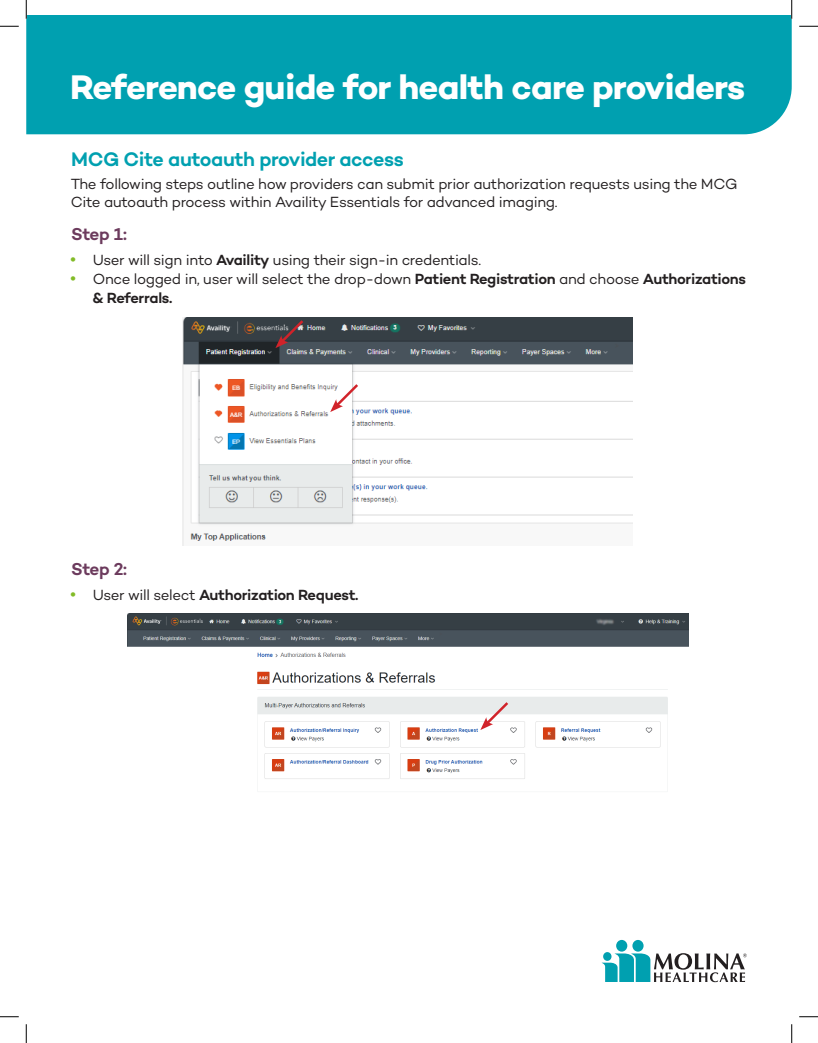
<style>
.page{position:relative;width:818px;height:1043px;background:#fff}
.page>*{position:absolute;margin:0;border:0;box-sizing:border-box;transform-origin:0 0}
.t1{font:700 34.75px "Campton";letter-spacing:-.025em;color:#fff}
.t2{font:600 20px "Campton";letter-spacing:-.02em;color:#00a0b0}
.t3{font:600 17.5px "Campton";letter-spacing:-.035em;color:#6c3b5d}
.t4{font:15px/18.8px "Campton";letter-spacing:-.025em;color:#231f20}
.t5{font:600 15px "Campton";letter-spacing:-.02em;color:#231f20}
.s1{font-size:18.75px;color:#82bb27}
.s2{font-weight:600}
.s3{font-weight:400;font-size:18.75px;color:#82bb27}
.s4{font-weight:400}
</style>
<div class="page">
<svg style="left:0;top:25px;width:19px;height:2px"></svg>
<svg style="left:799px;top:25px;width:19px;height:2px"></svg>
<svg style="left:0;top:1016px;width:19px;height:1px"></svg>
<svg style="left:799px;top:1016px;width:19px;height:1px"></svg>
<svg style="left:25px;top:1024px;width:2px;height:18px"></svg>
<svg style="left:791px;top:1024px;width:1px;height:18px"></svg>
<div style="left:26px;top:15px;width:765px;height:119px;background:#00a0b0"></div>
<svg style="left:25px;top:0;width:2px;height:19px"></svg>
<svg style="left:790px;top:0;width:2px;height:19px"></svg>
<img style="left:183px;top:318px;width:449px;height:227px">
<svg style="left:275px;top:317px;width:31px;height:31px"></svg>
<svg style="left:330px;top:381px;width:31px;height:31px"></svg>
<img style="left:127px;top:613px;width:561px;height:166px">
<svg style="left:480px;top:699px;width:31px;height:31px"></svg>
<div style="left:632px;top:939px;width:11px;height:12px;background:#00a0b0;border-radius:50%"></div>
<div style="left:616px;top:939px;width:11px;height:12px;background:#00a0b0;border-radius:50%"></div>
<svg style="left:601px;top:953px;width:145px;height:29px"></svg>
<div style="left:603px;top:952px;width:8px;height:8px;background:#00a0b0;border-radius:50%"></div>
<h1 class="t1" style="left:70px;top:65px;width:676px">Reference guide for health care providers</h1>
<h2 class="t2" style="left:71px;top:146px;width:334px">MCG Cite autoauth provider access</h2>
<p class="t4" style="left:71px;top:174px;width:668px">The following steps outline how providers can submit prior authorization requests using the MCG<br>Cite autoauth process within Availity Essentials for advanced imaging.</p>
<h3 class="t3" style="left:71px;top:223px;width:57px">Step 1:</h3>
<p class="t4" style="left:70px;top:250px;width:412px"><span class="s1">•</span> User will sign into <span class="s2">Availity</span> using their sign-in credentials.</p>
<p class="t4" style="left:93px;top:269px;width:654px;text-indent:-23px"><span class="s1">•</span> Once logged in, user will select the drop-down <span class="s2">Patient Registration</span> and choose <span class="s2">Authorizations &amp; Referrals.</span></p>
<h3 class="t3" style="left:71px;top:557px;width:57px">Step 2:</h3>
<p class="t5" style="left:70px;top:585px;width:290px"><span class="s3">•</span> <span class="s4">User will select</span> Authorization Request.</p>
</div>
